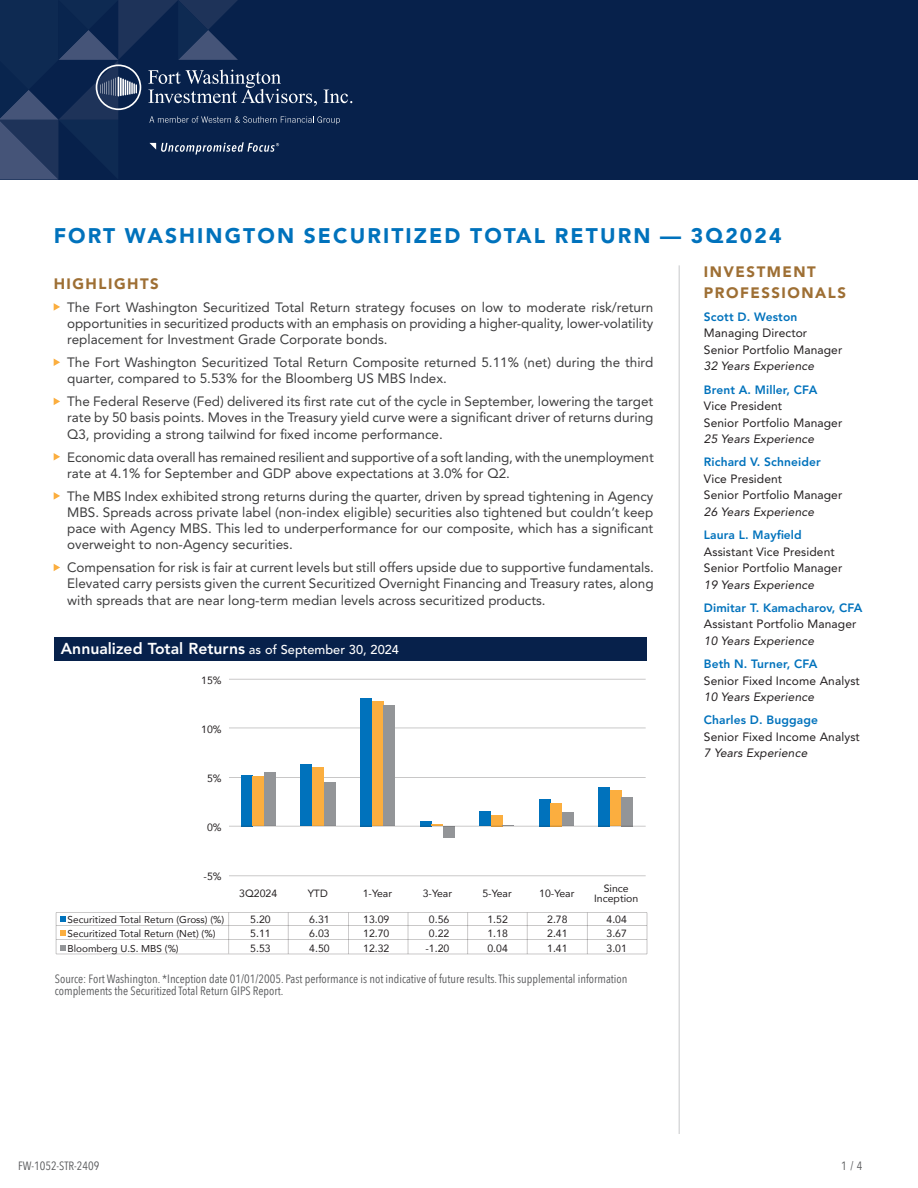
<style>
.page{position:relative;width:918px;height:1188px;background:#fff}
.page>*{position:absolute;margin:0;border:0;box-sizing:border-box;transform-origin:0 0}
.t1{font:900 21px "Avenir LT Std";letter-spacing:.1em;color:#0072bc}
.t2{font:800 15.75px "Avenir LT Std";color:#fff}
.t3{font:900 15px/21px "Avenir LT Std";letter-spacing:.1em;color:#9e6f34}
.t4{font:13.5px/16.2px "Avenir LT Std";color:#3e3e3f;text-align:justify}
.t5{font:12px/16.5px "Avenir LT Std";letter-spacing:.01em;color:#231f20}
.t6{font:12px/12.3px "Avenir Next Condensed";color:#57585a}
.t7{font:800 12px "Avenir LT Std";letter-spacing:.01em;color:#0072bc}
.t8{font:italic 12px "Avenir LT Std";letter-spacing:.01em;color:#231f20}
.t9{font:10.5px/10.5px "Avenir";color:#231f20;text-align:center}
.t10{font:9.9px/14.4px "Avenir";color:#231f20}
.s1{font-weight:500;font-size:12.75px}
</style>
<div class="page">
<div style="left:0;top:0;width:918px;height:179px;background:#07214b"></div>
<svg style="left:0;top:0;width:352px;height:180px"></svg>
<svg style="left:54px;top:303px;width:6px;height:8px"></svg>
<svg style="left:54px;top:359px;width:6px;height:7px"></svg>
<svg style="left:54px;top:398px;width:6px;height:7px"></svg>
<svg style="left:54px;top:453px;width:6px;height:8px"></svg>
<svg style="left:54px;top:492px;width:6px;height:8px"></svg>
<svg style="left:54px;top:564px;width:6px;height:7px"></svg>
<hr style="left:679px;top:265px;width:1px;height:869px;background:#c7c8ca">
<hr style="left:647px;top:913px;width:1px;height:41px;background:#231f20">
<hr style="left:587px;top:913px;width:1px;height:41px;background:#231f20">
<hr style="left:527px;top:913px;width:1px;height:41px;background:#231f20">
<hr style="left:467px;top:913px;width:1px;height:41px;background:#231f20">
<hr style="left:408px;top:913px;width:1px;height:41px;background:#231f20">
<hr style="left:348px;top:913px;width:1px;height:41px;background:#231f20">
<hr style="left:288px;top:913px;width:1px;height:41px;background:#231f20">
<hr style="left:228px;top:913px;width:1px;height:41px;background:#231f20">
<hr style="left:56px;top:913px;width:1px;height:41px;background:#231f20">
<hr style="left:56px;top:912px;width:591px;height:1px;background:#231f20">
<svg style="left:60px;top:917px;width:5px;height:5px"></svg>
<hr style="left:56px;top:925px;width:591px;height:1px;background:#231f20">
<svg style="left:60px;top:931px;width:5px;height:5px"></svg>
<hr style="left:56px;top:954px;width:591px;height:1px;background:#231f20">
<hr style="left:56px;top:939px;width:591px;height:1px;background:#231f20">
<svg style="left:60px;top:945px;width:5px;height:5px"></svg>
<hr style="left:229px;top:679px;width:417px;height:1px;background:#231f20">
<hr style="left:229px;top:728px;width:417px;height:1px;background:#231f20">
<hr style="left:229px;top:777px;width:417px;height:1px;background:#231f20">
<hr style="left:229px;top:875px;width:417px;height:1px;background:#231f20">
<div style="left:599px;top:787px;width:11px;height:39px;background:#0072bc"></div>
<div style="left:539px;top:799px;width:11px;height:27px;background:#0072bc"></div>
<div style="left:479px;top:812px;width:12px;height:14px;background:#0072bc"></div>
<div style="left:420px;top:821px;width:12px;height:5px;background:#0072bc"></div>
<div style="left:360px;top:698px;width:12px;height:128px;background:#0072bc"></div>
<div style="left:301px;top:765px;width:11px;height:61px;background:#0072bc"></div>
<div style="left:242px;top:775px;width:11px;height:51px;background:#0072bc"></div>
<div style="left:610px;top:790px;width:12px;height:36px;background:#fbae3f"></div>
<div style="left:550px;top:803px;width:12px;height:23px;background:#fbae3f"></div>
<div style="left:491px;top:815px;width:12px;height:11px;background:#fbae3f"></div>
<div style="left:372px;top:701px;width:11px;height:125px;background:#fbae3f"></div>
<div style="left:312px;top:767px;width:12px;height:59px;background:#fbae3f"></div>
<div style="left:253px;top:777px;width:11px;height:49px;background:#fbae3f"></div>
<div style="left:622px;top:797px;width:11px;height:29px;background:#939598"></div>
<div style="left:562px;top:813px;width:11px;height:13px;background:#939598"></div>
<div style="left:443px;top:826px;width:11px;height:12px;background:#939598"></div>
<div style="left:383px;top:706px;width:12px;height:120px;background:#939598"></div>
<div style="left:324px;top:783px;width:12px;height:43px;background:#939598"></div>
<div style="left:264px;top:772px;width:12px;height:54px;background:#939598"></div>
<hr style="left:229px;top:826px;width:417px;height:1px;background:#231f20">
<div style="left:54px;top:637px;width:593px;height:23px;background:#07214b"></div>
<h1 class="t1" style="left:54px;top:223px;width:729px">FORT WASHINGTON SECURITIZED TOTAL RETURN — 3Q2024</h1>
<p class="t3" style="left:54px;top:273px;width:107px">HIGHLIGHTS</p>
<p class="t4" style="left:67px;top:299px;width:588px">The Fort Washington Securitized Total Return strategy focuses on low to moderate risk/return opportunities in securitized products with an emphasis on providing a higher-quality, lower-volatility replacement for Investment Grade Corporate bonds.</p>
<p class="t4" style="left:67px;top:354px;width:588px">The Fort Washington Securitized Total Return Composite returned 5.11% (net) during the third quarter, compared to 5.53% for the Bloomberg US MBS Index.</p>
<p class="t4" style="left:67px;top:393px;width:588px">The Federal Reserve (Fed) delivered its first rate cut of the cycle in September, lowering the target rate by 50 basis points. Moves in the Treasury yield curve were a significant driver of returns during Q3, providing a strong tailwind for fixed income performance.</p>
<p class="t4" style="left:67px;top:449px;width:588px">Economic data overall has remained resilient and supportive of a soft landing, with the unemployment rate at 4.1% for September and GDP above expectations at 3.0% for Q2.</p>
<p class="t4" style="left:67px;top:488px;width:588px">The MBS Index exhibited strong returns during the quarter, driven by spread tightening in Agency MBS. Spreads across private label (non-index eligible) securities also tightened but couldn’t keep pace with Agency MBS. This led to underperformance for our composite, which has a significant overweight to non-Agency securities.</p>
<p class="t4" style="left:67px;top:560px;width:588px">Compensation for risk is fair at current levels but still offers upside due to supportive fundamentals.<br>Elevated carry persists given the current Securitized Overnight Financing and Treasury rates, along with spreads that are near long-term median levels across securitized products.</p>
<p class="t2" style="left:61px;top:640px;width:340px">Annualized Total Returns <span class="s1">as of September 30, 2024</span></p>
<p class="t9" style="left:201px;top:674px;width:22px">15%</p>
<p class="t9" style="left:201px;top:724px;width:22px">10%</p>
<p class="t9" style="left:207px;top:773px;width:16px">5%</p>
<p class="t9" style="left:207px;top:822px;width:16px">0%</p>
<p class="t9" style="left:204px;top:871px;width:20px">-5%</p>
<p class="t9" style="left:239px;top:888px;width:39px">3Q2024</p>
<p class="t9" style="left:308px;top:888px;width:22px">YTD</p>
<p class="t9" style="left:363px;top:888px;width:31px">1-Year</p>
<p class="t9" style="left:423px;top:888px;width:31px">3-Year</p>
<p class="t9" style="left:482px;top:888px;width:31px">5-Year</p>
<p class="t9" style="left:539px;top:888px;width:37px">10-Year</p>
<p class="t9" style="left:594px;top:883px;width:46px">Since<br>Inception</p>
<p class="t10" style="left:68px;top:912px;width:158px">Securitized Total Return (Gross) (%)<br>Securitized Total Return (Net) (%)<br>Bloomberg U.S. MBS (%)</p>
<p class="t9" style="left:250px;top:914px;width:22px">5.20</p>
<p class="t9" style="left:309px;top:914px;width:22px">6.31</p>
<p class="t9" style="left:363px;top:914px;width:28px">13.09</p>
<p class="t9" style="left:429px;top:914px;width:22px">0.56</p>
<p class="t9" style="left:487px;top:914px;width:22px">1.52</p>
<p class="t9" style="left:547px;top:914px;width:22px">2.78</p>
<p class="t9" style="left:607px;top:914px;width:22px">4.04</p>
<p class="t9" style="left:250px;top:928px;width:22px">5.11</p>
<p class="t9" style="left:309px;top:928px;width:22px">6.03</p>
<p class="t9" style="left:363px;top:928px;width:28px">12.70</p>
<p class="t9" style="left:429px;top:928px;width:22px">0.22</p>
<p class="t9" style="left:487px;top:928px;width:22px">1.18</p>
<p class="t9" style="left:547px;top:928px;width:22px">2.41</p>
<p class="t9" style="left:607px;top:928px;width:22px">3.67</p>
<p class="t9" style="left:250px;top:942px;width:22px">5.53</p>
<p class="t9" style="left:309px;top:942px;width:22px">4.50</p>
<p class="t9" style="left:363px;top:942px;width:28px">12.32</p>
<p class="t9" style="left:425px;top:942px;width:25px">-1.20</p>
<p class="t9" style="left:487px;top:942px;width:22px">0.04</p>
<p class="t9" style="left:547px;top:942px;width:22px">1.41</p>
<p class="t9" style="left:607px;top:942px;width:22px">3.01</p>
<p class="t6" style="left:55px;top:972px;width:574px">Source: Fort Washington. *Inception date 01/01/2005. Past performance is not indicative of future results. This supplemental information complements the Securitized Total Return GIPS Report.</p>
<p class="t3" style="left:704px;top:261px;width:144px">INVESTMENT<br>PROFESSIONALS</p>
<p class="t7" style="left:704px;top:310px;width:95px">Scott D. Weston</p>
<p class="t5" style="left:704px;top:325px;width:140px">Managing Director<br>Senior Portfolio Manager</p>
<p class="t8" style="left:704px;top:359px;width:112px">32 Years Experience</p>
<p class="t7" style="left:704px;top:382px;width:115px">Brent A. Miller, CFA</p>
<p class="t5" style="left:704px;top:398px;width:140px">Vice President<br>Senior Portfolio Manager</p>
<p class="t8" style="left:704px;top:432px;width:112px">25 Years Experience</p>
<p class="t7" style="left:704px;top:455px;width:118px">Richard V. Schneider</p>
<p class="t5" style="left:704px;top:471px;width:140px">Vice President<br>Senior Portfolio Manager</p>
<p class="t8" style="left:704px;top:505px;width:112px">26 Years Experience</p>
<p class="t7" style="left:704px;top:528px;width:99px">Laura L. Mayfield</p>
<p class="t5" style="left:704px;top:543px;width:140px">Assistant Vice President<br>Senior Portfolio Manager</p>
<p class="t8" style="left:704px;top:578px;width:112px">19 Years Experience</p>
<p class="t7" style="left:704px;top:601px;width:160px">Dimitar T. Kamacharov, CFA</p>
<p class="t5" style="left:704px;top:616px;width:154px">Assistant Portfolio Manager</p>
<p class="t8" style="left:704px;top:634px;width:112px">10 Years Experience</p>
<p class="t7" style="left:704px;top:657px;width:115px">Beth N. Turner, CFA</p>
<p class="t5" style="left:704px;top:672px;width:157px">Senior Fixed Income Analyst</p>
<p class="t8" style="left:704px;top:690px;width:112px">10 Years Experience</p>
<p class="t7" style="left:704px;top:713px;width:116px">Charles D. Buggage</p>
<p class="t5" style="left:704px;top:729px;width:157px">Senior Fixed Income Analyst</p>
<p class="t8" style="left:704px;top:746px;width:105px">7 Years Experience</p>
<p class="t6" style="left:18px;top:1159px;width:83px">FW-1052-STR-2409</p>
<p class="t6" style="left:841px;top:1159px;width:23px">1 / 4</p>
</div>
